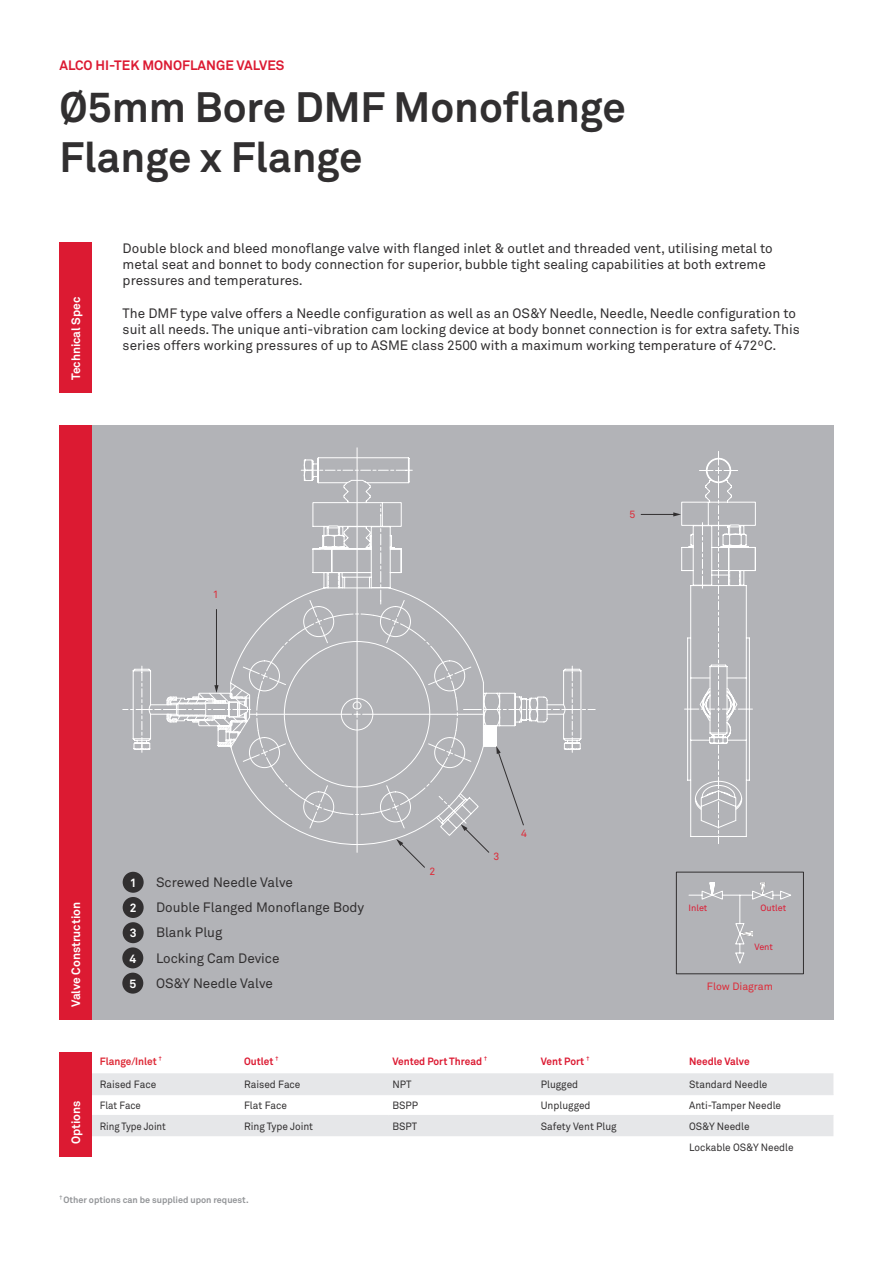
<style>
.page{position:relative;width:893px;height:1263px;background:#fff}
.page>*{position:absolute;margin:0;border:0;box-sizing:border-box;transform-origin:0 0}
.t1{font:700 42px/50.4px "Akkurat";color:#312f30}
.t2{font:13.5px/16.2px "Akkurat";color:#312f30}
.t3{font:700 13.5px "Akkurat";color:#dc1a32}
.t4{font:700 12px/25.2px "Akkurat";color:#fff}
.t5{font:10.5px/20.9px "Akkurat";color:#312f30;scale:.96 1}
.t6{font:700 10.5px "Akkurat";color:#dc1a32;scale:.96 1}
.t7{font:10.5px "Akkurat";color:#312f30;scale:.92 1}
.t8{font:10.5px "Akkurat";color:#de2a37}
.t9{font:700 10.5px "Akkurat";color:#de2a37;scale:.96 1}
.t10{font:700 9px "Akkurat";color:#939598}
.t11{font:9px "Akkurat";color:#dc1a32}
.t12{font:700 5.25px "Akkurat";color:#939598}
</style>
<div class="page">
<svg style="left:92px;top:1073px;width:741px;height:63px;fill:#e6e7e9"></svg>
<hr style="left:92px;top:1094px;width:148px;height:1px;background:#e6e7e9">
<hr style="left:240px;top:1094px;width:148px;height:1px;background:#e6e7e9">
<hr style="left:388px;top:1094px;width:149px;height:1px;background:#e6e7e9">
<hr style="left:537px;top:1094px;width:148px;height:1px;background:#e6e7e9">
<hr style="left:685px;top:1094px;width:148px;height:1px;background:#e6e7e9">
<hr style="left:92px;top:1115px;width:148px;height:1px;background:#e6e7e9">
<hr style="left:240px;top:1115px;width:148px;height:1px;background:#e6e7e9">
<hr style="left:388px;top:1115px;width:149px;height:1px;background:#e6e7e9">
<hr style="left:537px;top:1115px;width:148px;height:1px;background:#e6e7e9">
<hr style="left:685px;top:1115px;width:148px;height:1px;background:#e6e7e9">
<div style="left:92px;top:425px;width:741px;height:595px;background:#b2b3b7"></div>
<div style="left:123px;top:872px;width:21px;height:21px;background:#312f30;border-radius:50%"></div>
<div style="left:123px;top:897px;width:21px;height:21px;background:#312f30;border-radius:50%"></div>
<div style="left:122px;top:947px;width:21px;height:21px;background:#312f30;border-radius:50%"></div>
<div style="left:122px;top:973px;width:21px;height:21px;background:#312f30;border-radius:50%"></div>
<div style="left:123px;top:922px;width:21px;height:21px;background:#312f30;border-radius:50%"></div>
<svg style="left:286px;top:457px;width:238px;height:411px"></svg>
<svg style="left:122px;top:469px;width:474px;height:355px"></svg>
<hr style="left:641px;top:514px;width:34px;height:1px;background:#312f30">
<svg style="left:673px;top:451px;width:83px;height:393px"></svg>
<div style="left:60px;top:242px;width:32px;height:151px;background:#dc1a32"></div>
<div style="left:60px;top:425px;width:32px;height:595px;background:#dc1a32"></div>
<div style="left:60px;top:1052px;width:32px;height:105px;background:#dc1a32"></div>
<svg style="left:688px;top:882px;width:103px;height:82px"></svg>
<div style="left:676px;top:872px;width:128px;height:102px;border:1px solid #312f30"></div>
<p class="t3" style="left:60px;top:57px;width:226px">ALCO HI-TEK MONOFLANGE VALVES</p>
<h1 class="t1" style="left:60px;top:82px;width:568px">Ø5mm Bore DMF Monoflange<br>Flange x Flange</h1>
<p class="t4" style="left:63px;top:380px;width:85px;rotate:-90deg">Technical Spec</p>
<p class="t2" style="left:123px;top:240px;width:651px">Double block and bleed monoflange valve with flanged inlet &amp; outlet and threaded vent, utilising metal to metal seat and bonnet to body connection for superior, bubble tight sealing capabilities at both extreme pressures and temperatures.</p>
<p class="t2" style="left:123px;top:305px;width:679px">The DMF type valve offers a Needle configuration as well as an OS&amp;Y Needle, Needle, Needle configuration to suit all needs. The unique anti-vibration cam locking device at body bonnet connection is for extra safety. This series offers working pressures of up to ASME class 2500 with a maximum working temperature of 472ºC.</p>
<p class="t8" style="left:213px;top:588px;width:7px">1</p>
<p class="t8" style="left:629px;top:508px;width:7px">5</p>
<p class="t4" style="left:63px;top:1007px;width:107px;rotate:-90deg">Valve Construction</p>
<p class="t4" style="left:130px;top:870px;width:8px">1<br>2</p>
<p class="t4" style="left:130px;top:920px;width:8px">3</p>
<p class="t4" style="left:129px;top:946px;width:8px">4<br>5</p>
<p class="t2" style="left:156px;top:870px;width:210px;line-height:25.2px">Screwed Needle Valve<br>Double Flanged Monoflange Body<br>Blank Plug<br>Locking Cam Device<br>OS&amp;Y Needle Valve</p>
<p class="t8" style="left:429px;top:865px;width:7px">2</p>
<p class="t8" style="left:494px;top:850px;width:7px">3</p>
<p class="t8" style="left:521px;top:827px;width:7px">4</p>
<p class="t11" style="left:689px;top:902px;width:20px">Inlet</p>
<p class="t11" style="left:760px;top:902px;width:27px">Outlet</p>
<p class="t11" style="left:754px;top:942px;width:20px">Vent</p>
<p class="t8" style="left:707px;top:980px;width:67px">Flow Diagram</p>
<p class="t4" style="left:63px;top:1144px;width:45px;rotate:-90deg">Options</p>
<p class="t9" style="left:100px;top:1054px;width:66px">Flange/Inlet <sup>†</sup></p>
<p class="t6" style="left:244px;top:1054px;width:37px">Outlet <sup>†</sup></p>
<p class="t6" style="left:392px;top:1054px;width:100px">Vented Port Thread <sup>†</sup></p>
<p class="t6" style="left:541px;top:1054px;width:52px">Vent Port <sup>†</sup></p>
<p class="t6" style="left:689px;top:1054px;width:64px">Needle Valve</p>
<p class="t5" style="left:100px;top:1074px;width:60px">Raised Face</p>
<p class="t5" style="left:244px;top:1074px;width:60px">Raised Face</p>
<p class="t5" style="left:392px;top:1074px;width:21px">NPT</p>
<p class="t5" style="left:541px;top:1074px;width:41px">Plugged</p>
<p class="t5" style="left:689px;top:1074px;width:83px">Standard Needle</p>
<p class="t7" style="left:100px;top:1099px;width:46px">Flat Face</p>
<p class="t5" style="left:244px;top:1095px;width:46px">Flat Face</p>
<p class="t5" style="left:392px;top:1095px;width:28px">BSPP</p>
<p class="t5" style="left:541px;top:1095px;width:53px">Unplugged</p>
<p class="t5" style="left:689px;top:1095px;width:97px">Anti-Tamper Needle</p>
<p class="t7" style="left:100px;top:1120px;width:73px">Ring Type Joint</p>
<p class="t5" style="left:244px;top:1116px;width:73px">Ring Type Joint</p>
<p class="t5" style="left:392px;top:1116px;width:27px">BSPT</p>
<p class="t5" style="left:541px;top:1116px;width:81px">Safety Vent Plug</p>
<p class="t5" style="left:689px;top:1116px;width:110px">OS&amp;Y Needle<br>Lockable OS&amp;Y Needle</p>
<p class="t12" style="left:60px;top:1193px;width:4px">†</p>
<p class="t10" style="left:64px;top:1194px;width:187px">Other options can be supplied upon request.</p>
</div>
